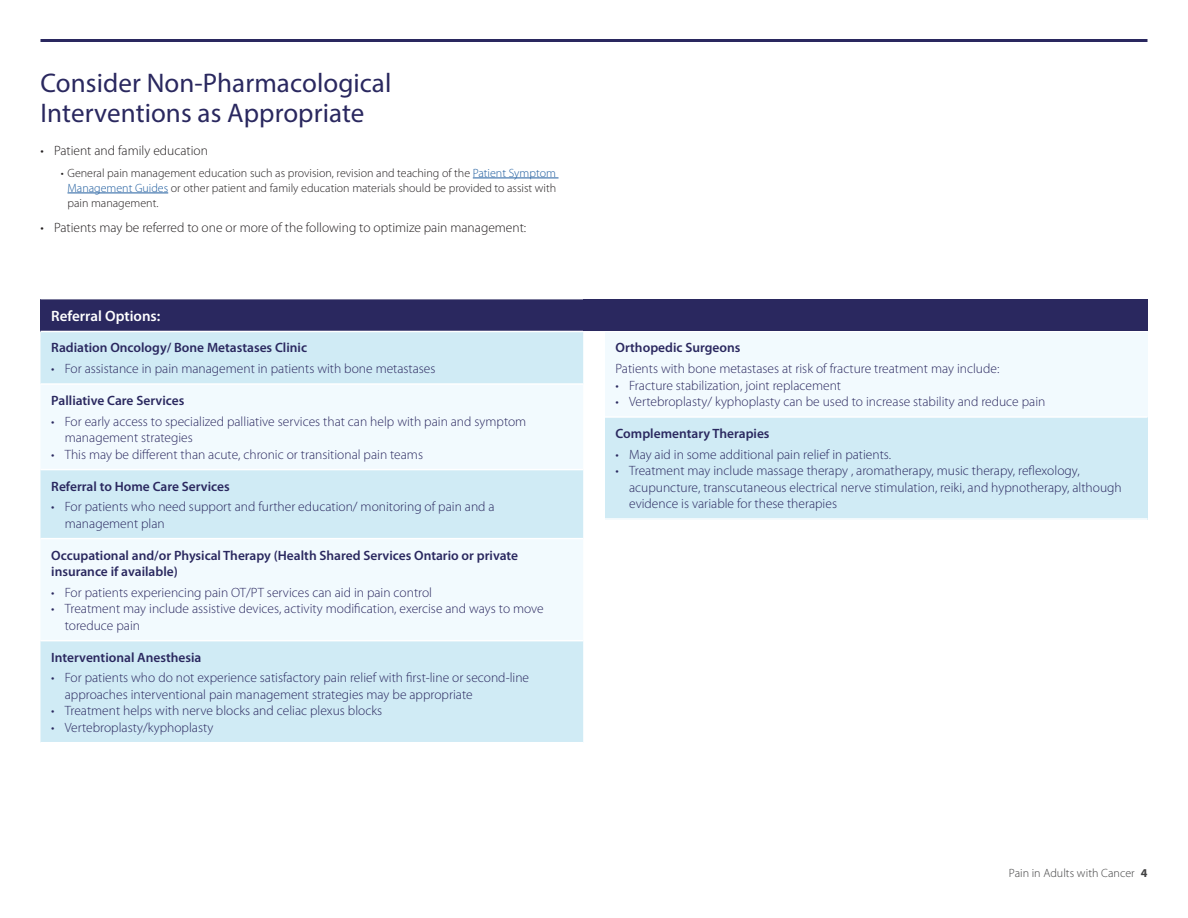
<style>
.page{position:relative;width:1188px;height:918px;background:#fff}
.page>*{position:absolute;margin:0;border:0;box-sizing:border-box;transform-origin:0 0}
.t1{font:27px/30px "Myriad Pro";letter-spacing:.005em;color:#2a285f}
.Table_H1{font:600 15px "Myriad Pro";color:#fff}
.Table_body_P{font:300 13.5px/16.5px "Myriad Pro";color:#2a285f}
.Table_P_emph{font:600 13.5px/16.5px "Myriad Pro";color:#2a285f}
.t2{font:300 13.5px "Myriad Pro";color:#231f20}
.t3{font:300 12px/15px "Myriad Pro";color:#231f20;text-align:justify}
.t4{font:300 12px "Myriad Pro";letter-spacing:.005em;color:#414142}
.s1{color:#215e9f}
.s2{font-weight:700}
</style>
<div class="page">
<div style="left:605px;top:331px;width:543px;height:86px;background:#f2fafe"></div>
<div style="left:605px;top:417px;width:543px;height:102px;background:#d0ebf5"></div>
<hr style="left:605px;top:331px;width:543px;height:1px;background:#fff">
<hr style="left:605px;top:416px;width:543px;height:2px;background:#fff">
<hr style="left:605px;top:518px;width:543px;height:2px;background:#fff">
<hr style="left:40px;top:39px;width:1108px;height:3px;background:#2a285f">
<hr style="left:473px;top:178px;width:86px;height:1px;background:#215e9f">
<hr style="left:68px;top:193px;width:100px;height:1px;background:#215e9f">
<div style="left:40px;top:299px;width:543px;height:32px;background:#2a285f"></div>
<div style="left:40px;top:332px;width:543px;height:410px;background:#d0ebf5"></div>
<svg style="left:40px;top:385px;width:543px;height:255px;fill:#f2fafe"></svg>
<hr style="left:40px;top:383px;width:543px;height:2px;background:#fff">
<hr style="left:40px;top:469px;width:543px;height:1px;background:#fff">
<hr style="left:40px;top:538px;width:543px;height:1px;background:#fff">
<hr style="left:40px;top:640px;width:543px;height:1px;background:#fff">
<div style="left:583px;top:299px;width:565px;height:32px;background:#2a285f"></div>
<h1 class="t1" style="left:40px;top:67px;width:352px">Consider Non-Pharmacological<br>Interventions as Appropriate</h1>
<p class="t2" style="left:40px;top:143px;width:169px">• Patient and family education</p>
<p class="t3" style="left:68px;top:165px;width:490px;text-indent:-7px">• General pain management education such as provision, revision and teaching of the <span class="s1">Patient Symptom Management Guides</span> or other patient and family education materials should be provided to assist with pain management.</p>
<p class="t2" style="left:40px;top:220px;width:487px">• Patients may be referred to one or more of the following to optimize pain management:</p>
<p class="Table_H1" style="left:51px;top:306px;width:111px">Referral Options:</p>
<p class="Table_P_emph" style="left:51px;top:339px;width:257px">Radiation Oncology/ Bone Metastases Clinic</p>
<p class="Table_body_P" style="left:51px;top:361px;width:386px">• For assistance in pain management in patients with bone metastases</p>
<p class="Table_P_emph" style="left:51px;top:392px;width:135px">Palliative Care Services</p>
<p class="Table_body_P" style="left:65px;top:413px;width:463px;text-indent:-14px">• For early access to specialized palliative services that can help with pain and symptom management strategies</p>
<p class="Table_body_P" style="left:51px;top:446px;width:373px">• This may be different than acute, chronic or transitional pain teams</p>
<p class="Table_P_emph" style="left:51px;top:477px;width:180px">Referral to Home Care Services</p>
<p class="Table_body_P" style="left:65px;top:499px;width:431px;text-indent:-14px">• For patients who need support and further education/ monitoring of pain and a management plan</p>
<p class="Table_P_emph" style="left:51px;top:546px;width:468px">Occupational and/or Physical Therapy (Health Shared Services Ontario or private insurance if available)</p>
<p class="Table_body_P" style="left:51px;top:584px;width:382px">• For patients experiencing pain OT/PT services can aid in pain control</p>
<p class="Table_body_P" style="left:65px;top:601px;width:481px;text-indent:-14px">• Treatment may include assistive devices, activity modification, exercise and ways to move toreduce pain</p>
<p class="Table_P_emph" style="left:51px;top:648px;width:152px">Interventional Anesthesia</p>
<p class="Table_body_P" style="left:65px;top:670px;width:466px;text-indent:-14px">• For patients who do not experience satisfactory pain relief with first-line or second-line approaches interventional pain management strategies may be appropriate</p>
<p class="Table_body_P" style="left:51px;top:703px;width:332px">• Treatment helps with nerve blocks and celiac plexus blocks</p>
<p class="Table_body_P" style="left:51px;top:719px;width:163px">• Vertebroplasty/kyphoplasty</p>
<p class="Table_P_emph" style="left:616px;top:339px;width:126px">Orthopedic Surgeons</p>
<p class="Table_body_P" style="left:616px;top:361px;width:385px">Patients with bone metastases at risk of fracture treatment may include:</p>
<p class="Table_body_P" style="left:616px;top:377px;width:227px">• Fracture stabilization, joint replacement</p>
<p class="Table_body_P" style="left:616px;top:394px;width:431px">• Vertebroplasty/ kyphoplasty can be used to increase stability and reduce pain</p>
<p class="Table_P_emph" style="left:616px;top:425px;width:156px">Complementary Therapies</p>
<p class="Table_body_P" style="left:616px;top:446px;width:277px">• May aid in some additional pain relief in patients.</p>
<p class="Table_body_P" style="left:629px;top:463px;width:494px;text-indent:-14px">• Treatment may include massage therapy , aromatherapy, music therapy, reflexology, acupuncture, transcutaneous electrical nerve stimulation, reiki, and hypnotherapy, although evidence is variable for these therapies</p>
<p class="t4" style="left:1009px;top:866px;width:140px">Pain in Adults with Cancer <span class="s2">4</span></p>
</div>
